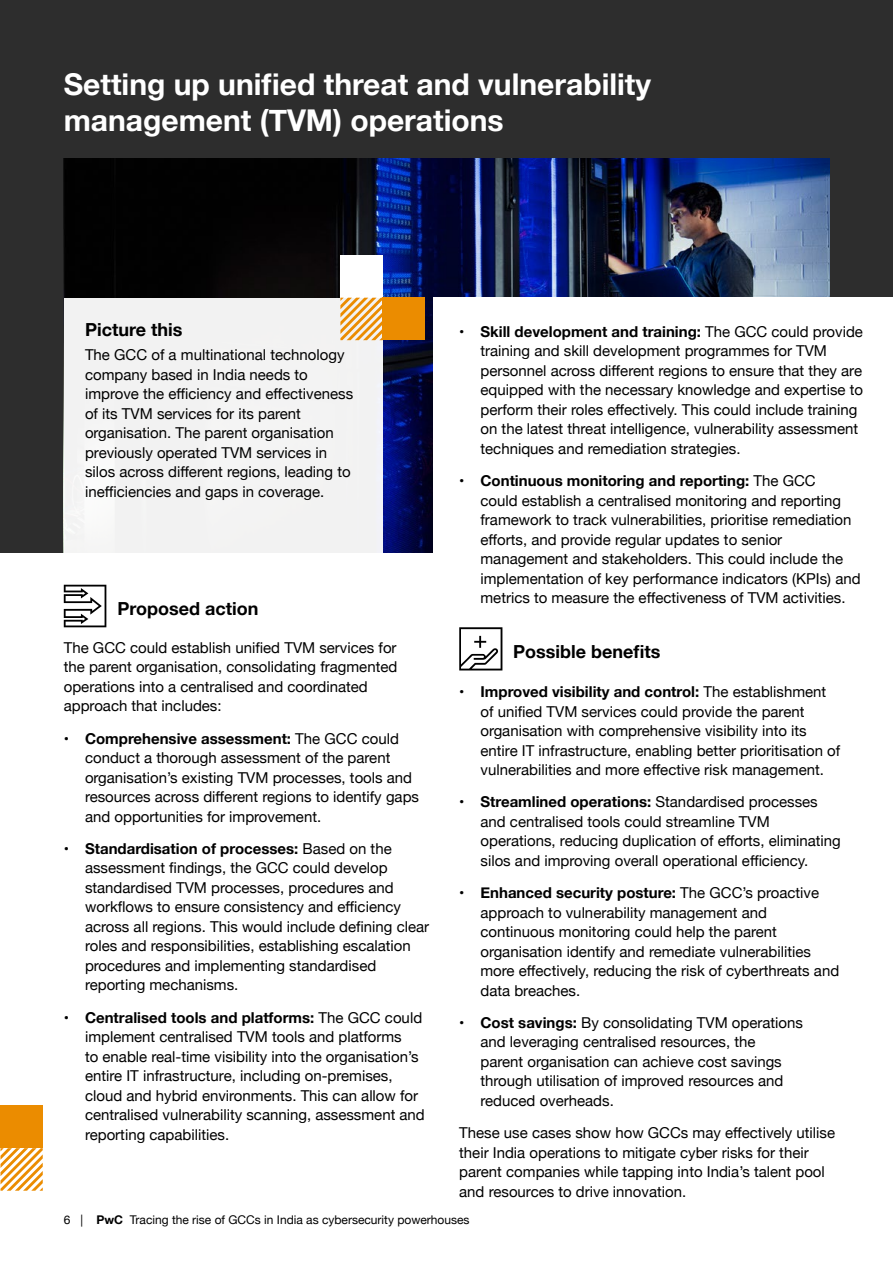
<style>
.page{position:relative;width:893px;height:1263px;background:#fff}
.page>*{position:absolute;margin:0;border:0;box-sizing:border-box;transform-origin:0 0}
.t1{font:700 30px/36px "Helvetica Neue";color:#fff}
.t2{font:700 18px "Helvetica Neue";color:#000}
.t3{font:15px/19.5px "Helvetica Neue";color:#000}
.t4{font:12px "Helvetica Neue";color:#000}
.s1{font-weight:700}
</style>
<div class="page">
<div style="left:0;top:0;width:893px;height:553px;background:#2d2d2d"></div>
<img style="left:64px;top:159px;width:765px;height:394px">
<div style="left:64px;top:298px;width:319px;height:263px;background:#f2f2f2"></div>
<div style="left:340px;top:255px;width:43px;height:43px;background:#fff"></div>
<svg style="left:340px;top:298px;width:43px;height:42px"></svg>
<div style="left:383px;top:298px;width:42px;height:42px;background:#eb8c00"></div>
<svg style="left:0;top:1148px;width:43px;height:43px"></svg>
<div style="left:0;top:1106px;width:43px;height:42px;background:#eb8c00"></div>
<svg style="left:64px;top:585px;width:42px;height:42px"></svg>
<svg style="left:459px;top:627px;width:43px;height:43px"></svg>
<div style="left:434px;top:298px;width:459px;height:278px;background:#fff"></div>
<h1 class="t1" style="left:64px;top:67px;width:589px">Setting up unified threat and vulnerability management (TVM) operations</h1>
<p class="t2" style="left:85px;top:316px;width:99px">Picture this</p>
<p class="t3" style="left:85px;top:346px;width:270px">The GCC of a multinational technology company based in India needs to improve the efficiency and effectiveness of its TVM services for its parent organisation. The parent organisation previously operated TVM services in silos across different regions, leading to inefficiencies and gaps in coverage.</p>
<p class="t2" style="left:118px;top:594px;width:142px">Proposed action</p>
<p class="t3" style="left:64px;top:639px;width:335px">The GCC could establish unified TVM services for the parent organisation, consolidating fragmented operations into a centralised and coordinated approach that includes:</p>
<p class="t3" style="left:85px;top:729px;width:335px;text-indent:-21px"><span class="s1">• Comprehensive assessment:</span> The GCC could conduct a thorough assessment of the parent organisation’s existing TVM processes, tools and resources across different regions to identify gaps and opportunities for improvement.</p>
<p class="t3" style="left:85px;top:840px;width:346px;text-indent:-21px"><span class="s1">• Standardisation of processes:</span> Based on the assessment findings, the GCC could develop standardised TVM processes, procedures and workflows to ensure consistency and efficiency across all regions. This would include defining clear roles and responsibilities, establishing escalation procedures and implementing standardised reporting mechanisms.</p>
<p class="t3" style="left:85px;top:1008px;width:341px;text-indent:-21px"><span class="s1">• Centralised tools and platforms:</span> The GCC could implement centralised TVM tools and platforms<br>to enable real-time visibility into the organisation’s entire IT infrastructure, including on-premises, cloud and hybrid environments. This can allow for centralised vulnerability scanning, assessment and reporting capabilities.</p>
<p class="t3" style="left:480px;top:323px;width:384px;text-indent:-21px"><span class="s1">• Skill development and training:</span> The GCC could provide training and skill development programmes for TVM personnel across different regions to ensure that they are equipped with the necessary knowledge and expertise to perform their roles effectively. This could include training on the latest threat intelligence, vulnerability assessment techniques and remediation strategies.</p>
<p class="t3" style="left:480px;top:472px;width:382px;text-indent:-21px"><span class="s1">• Continuous monitoring and reporting:</span> The GCC<br>could establish a centralised monitoring and reporting framework to track vulnerabilities, prioritise remediation efforts, and provide regular updates to senior management and stakeholders. This could include the implementation of key performance indicators (KPIs) and metrics to measure the effectiveness of TVM activities.</p>
<p class="t2" style="left:513px;top:637px;width:149px">Possible benefits</p>
<p class="t3" style="left:480px;top:683px;width:361px;text-indent:-21px"><span class="s1">• Improved visibility and control:</span> The establishment of unified TVM services could provide the parent organisation with comprehensive visibility into its entire IT infrastructure, enabling better prioritisation of vulnerabilities and more effective risk management.</p>
<p class="t3" style="left:480px;top:793px;width:362px;text-indent:-21px"><span class="s1">• Streamlined operations:</span> Standardised processes and centralised tools could streamline TVM operations, reducing duplication of efforts, eliminating silos and improving overall operational efficiency.</p>
<p class="t3" style="left:480px;top:884px;width:360px;text-indent:-21px"><span class="s1">• Enhanced security posture:</span> The GCC’s proactive approach to vulnerability management and continuous monitoring could help the parent organisation identify and remediate vulnerabilities more effectively, reducing the risk of cyberthreats and data breaches.</p>
<p class="t3" style="left:480px;top:1014px;width:324px;text-indent:-21px"><span class="s1">• Cost savings:</span> By consolidating TVM operations and leveraging centralised resources, the<br>parent organisation can achieve cost savings through utilisation of improved resources and reduced overheads.</p>
<p class="t3" style="left:459px;top:1124px;width:377px">These use cases show how GCCs may effectively utilise their India operations to mitigate cyber risks for their parent companies while tapping into India’s talent pool and resources to drive innovation.</p>
<p class="t4" style="left:64px;top:1211px;width:407px">6 | <span class="s1">PwC</span> Tracing the rise of GCCs in India as cybersecurity powerhouses</p>
</div>
